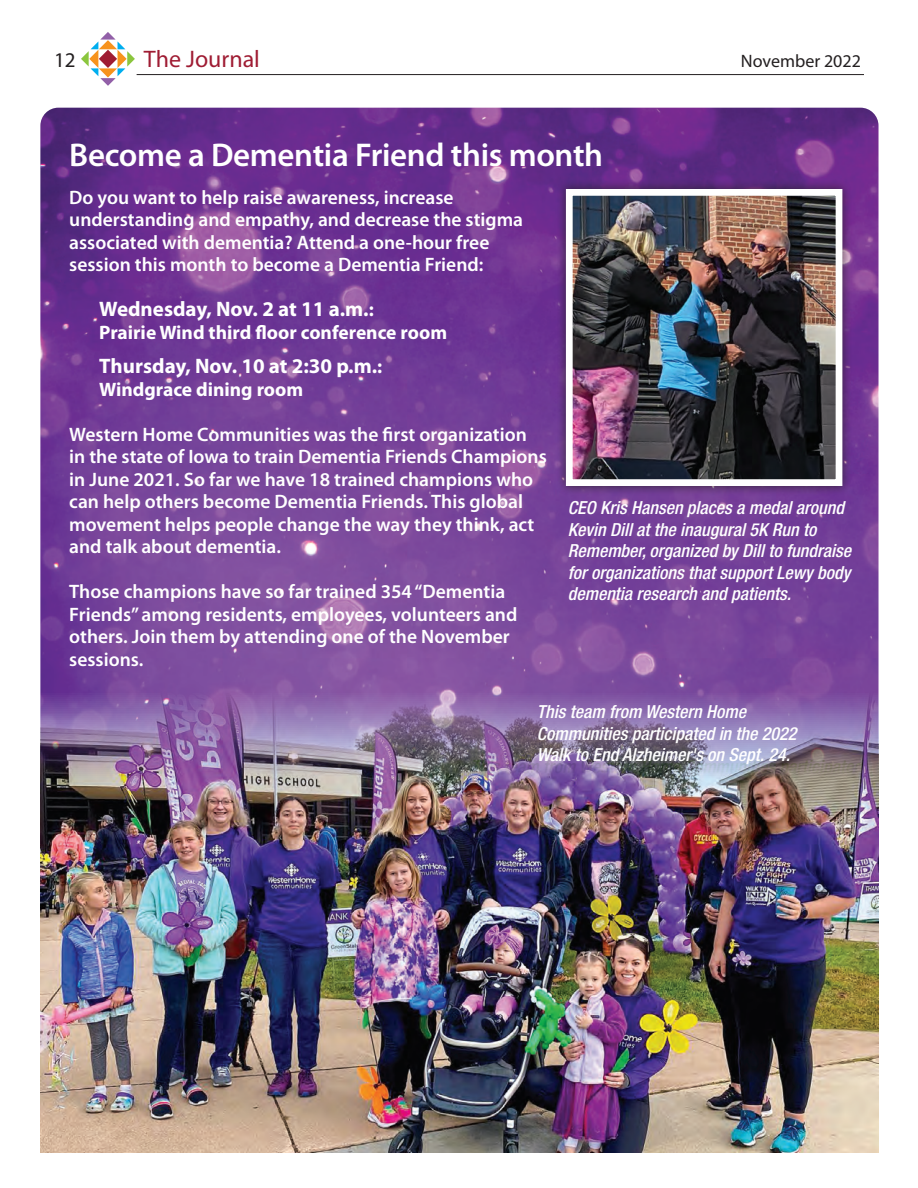
<style>
.page{position:relative;width:918px;height:1188px;background:#fff}
.page>*{position:absolute;margin:0;border:0;box-sizing:border-box;transform-origin:0 0}
.t1{font:600 33px "Myriad Pro";letter-spacing:-.01em;color:#fff}
.t2{font:24px "Myriad Pro";color:#9f1c33}
.t3{font:700 21px "Myriad Pro";color:#fff}
.t4{font:21px "Myriad Pro";color:#231f20}
.t5{font:600 19.5px/22.5px "Myriad Pro";color:#fff}
.t6{font:700 19.5px "Myriad Pro";color:#fff}
.t7{font:italic 500 condensed 18px/21.6px "Helvetica Neue";color:#fff}
.t8{font:18px "Myriad Pro";color:#231f20}
.s1{font-size:19.5px}
</style>
<div class="page">
<img style="left:40px;top:108px;width:839px;height:554px">
<svg style="left:81px;top:32px;width:54px;height:54px"></svg>
<hr style="left:137px;top:74px;width:727px;height:1px;background:#231f20">
<div style="left:556px;top:179px;width:296px;height:317px;background:#231f20;opacity:.75"></div>
<img style="left:574px;top:197px;width:260px;height:281px">
<div style="left:566px;top:189px;width:276px;height:297px;border:7px solid #fff"></div>
<img style="left:40px;top:662px;width:839px;height:490px">
<p class="t4" style="left:54px;top:47px;width:23px">12</p>
<p class="t2" style="left:144px;top:44px;width:117px">The Journal</p>
<p class="t8" style="left:741px;top:50px;width:122px">November 2022</p>
<p class="t1" style="left:69px;top:134px;width:535px">Become a Dementia Friend this month</p>
<p class="t5" style="left:69px;top:185px;width:455px">Do you want to help raise awareness, increase understanding and empathy, and decrease the stigma associated with dementia? Attend a one-hour free session this month to become a Dementia Friend:</p>
<p class="t3" style="left:99px;top:295px;width:276px">Wednesday, Nov. 2 at 11 a.m.<span class="s1">:</span></p>
<p class="t6" style="left:99px;top:319px;width:349px">Prairie Wind third floor conference room</p>
<p class="t3" style="left:99px;top:352px;width:285px">Thursday, Nov. 10 at 2:30 p.m.<span class="s1">:</span></p>
<p class="t6" style="left:99px;top:376px;width:205px">Windgrace dining room</p>
<p class="t5" style="left:69px;top:422px;width:479px">Western Home Communities was the first organization in the state of Iowa to train Dementia Friends Champions in June 2021. So far we have 18 trained champions who can help others become Dementia Friends. This global movement helps people change the way they think, act and talk about dementia.</p>
<p class="t5" style="left:69px;top:580px;width:450px">Those champions have so far trained 354 “Dementia Friends” among residents, employees, volunteers and others. Join them by attending one of the November sessions.</p>
<p class="t7" style="left:568px;top:497px;width:285px">CEO Kris Hansen places a medal around Kevin Dill at the inaugural 5K Run to Remember, organized by Dill to fundraise for organizations that support Lewy body dementia research and patients.</p>
<p class="t7" style="left:537px;top:701px;width:261px">This team from Western Home<br>Communities participated in the 2022<br>Walk to End Alzheimer's on Sept. 24.</p>
</div>
